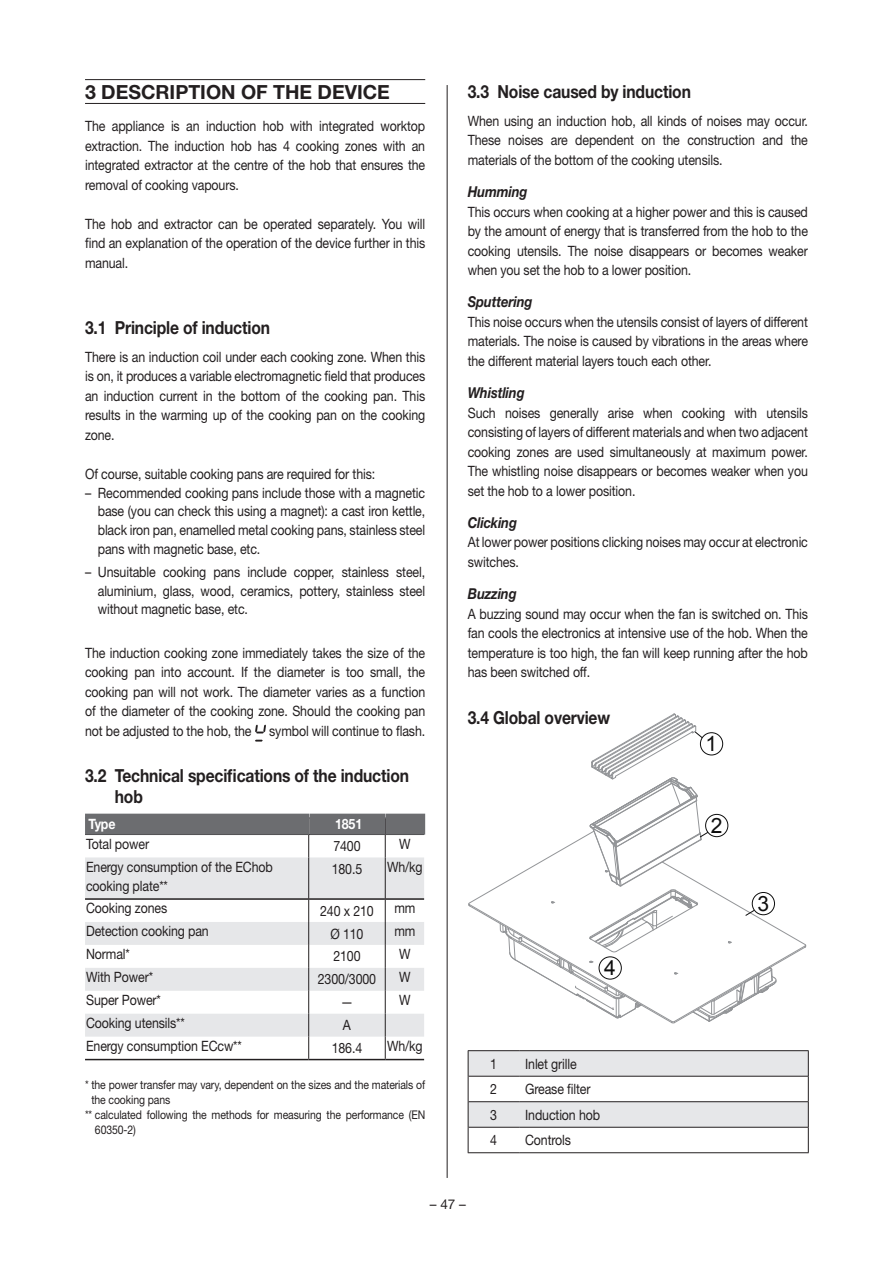
<style>
.page{position:relative;width:893px;height:1263px;background:#fff}
.page>*{position:absolute;margin:0;border:0;box-sizing:border-box;transform-origin:0 0}
.t1{font:21px "Arial";color:#0e0e0e}
.t2{font:700 19.5px "Helvetica Neue LT Std";color:#231f20}
.t3{font:700 18px/21px "Helvetica Neue LT Std";letter-spacing:-.01em;color:#231f20;scale:.87 1}
.t4{font:italic 700 15px "Helvetica Neue";letter-spacing:-.01em;color:#231f20;scale:.87 1}
.t5{font:14.25px/19.5px "Helvetica Neue LT Std";letter-spacing:-.01em;color:#231f20;text-align:justify;scale:.87 1}
.t6{font:700 14.25px "Helvetica Neue LT Std";letter-spacing:-.01em;color:#fff;scale:.87 1}
.t7{font:13.5px "Helvetica Neue LT Std";color:#231f20}
.t8{font:12px "Helvetica Neue LT Std";letter-spacing:-.01em;color:#231f20;scale:.87 1}
</style>
<div class="page">
<hr style="left:447px;top:85px;width:1px;height:1093px;background:#231f20">
<hr style="left:85px;top:79px;width:340px;height:1px;background:#231f20">
<hr style="left:85px;top:103px;width:340px;height:1px;background:#231f20">
<svg style="left:255px;top:724px;width:11px;height:9px"></svg>
<svg style="left:85px;top:835px;width:339px;height:224px"></svg>
<svg style="left:85px;top:857px;width:339px;height:180px;fill:#e6e7e9"></svg>
<hr style="left:85px;top:898px;width:223px;height:2px;background:#231f20">
<hr style="left:309px;top:898px;width:76px;height:2px;background:#231f20">
<hr style="left:386px;top:898px;width:38px;height:2px;background:#231f20">
<hr style="left:85px;top:1059px;width:224px;height:1px;background:#231f20">
<hr style="left:385px;top:1059px;width:39px;height:1px;background:#231f20">
<hr style="left:309px;top:1059px;width:76px;height:1px;background:#231f20">
<svg style="left:308px;top:835px;width:1px;height:22px"></svg>
<svg style="left:384px;top:835px;width:2px;height:22px"></svg>
<hr style="left:308px;top:857px;width:1px;height:42px;background:#231f20">
<hr style="left:385px;top:857px;width:1px;height:42px;background:#231f20">
<svg style="left:308px;top:899px;width:1px;height:160px"></svg>
<svg style="left:385px;top:899px;width:1px;height:160px"></svg>
<div style="left:85px;top:814px;width:224px;height:21px;background:#6c6d70"></div>
<div style="left:309px;top:814px;width:77px;height:21px;background:#6c6d70"></div>
<div style="left:386px;top:814px;width:39px;height:21px;background:#6c6d70"></div>
<svg style="left:468px;top:713px;width:338px;height:310px"></svg>
<div style="left:706px;top:814px;width:22px;height:23px;background:#fff;border-radius:50%"></div>
<div style="left:705px;top:814px;width:23px;height:23px;border:1px solid #0e0e0e;border-radius:50%"></div>
<div style="left:599px;top:957px;width:22px;height:22px;background:#fff;border-radius:50%"></div>
<div style="left:599px;top:956px;width:23px;height:23px;border:1px solid #0e0e0e;border-radius:50%"></div>
<div style="left:752px;top:892px;width:22px;height:23px;background:#fff;border-radius:50%"></div>
<div style="left:752px;top:892px;width:23px;height:23px;border:1px solid #0e0e0e;border-radius:50%"></div>
<hr style="left:468px;top:1050px;width:51px;height:1px;background:#231f20">
<hr style="left:519px;top:1050px;width:290px;height:1px;background:#231f20">
<svg style="left:468px;top:1051px;width:341px;height:102px"></svg>
<h2 class="t2" style="left:85px;top:80px;width:306px">3 DESCRIPTION OF THE DEVICE</h2>
<p class="t5" style="left:85px;top:116px;width:392px">The appliance is an induction hob with integrated worktop extraction. The induction hob has 4 cooking zones with an integrated extractor at the centre of the hob that ensures the removal of cooking vapours.</p>
<p class="t5" style="left:85px;top:214px;width:393px">The hob and extractor can be operated separately. You will find an explanation of the operation of the device further in this manual.</p>
<p class="t3" style="left:85px;top:316px;width:214px">3.1 Principle of induction</p>
<p class="t5" style="left:85px;top:347px;width:393px">There is an induction coil under each cooking zone. When this is on, it produces a variable electromagnetic field that produces an induction current in the bottom of the cooking pan. This results in the warming up of the cooking pan on the cooking zone.</p>
<p class="t5" style="left:85px;top:464px;width:335px">Of course, suitable cooking pans are required for this:</p>
<p class="t5" style="left:98px;top:483px;width:378px;line-height:18.8px;text-indent:-13px">– Recommended cooking pans include those with a magnetic base (you can check this using a magnet): a cast iron kettle, black iron pan, enamelled metal cooking pans, stainless steel pans with magnetic base, etc.</p>
<p class="t5" style="left:98px;top:562px;width:378px;line-height:18.8px;text-indent:-13px">– Unsuitable cooking pans include copper, stainless steel, aluminium, glass, wood, ceramics, pottery, stainless steel without magnetic base, etc.</p>
<p class="t5" style="left:85px;top:642px;width:393px">The induction cooking zone immediately takes the size of the cooking pan into account. If the diameter is too small, the cooking pan will not work. The diameter varies as a function of the diameter of the cooking zone. Should the cooking pan not be adjusted to the hob, the symbol will continue to flash.</p>
<p class="t3" style="left:115px;top:765px;width:340px;text-indent:-30px">3.2 Technical specifications of the induction hob</p>
<p class="t6" style="left:88px;top:815px;width:33px">Type</p>
<p class="t6" style="left:335px;top:815px;width:33px">1851</p>
<p class="t5" style="left:86px;top:834px;width:74px">Total power</p>
<p class="t5" style="left:333px;top:836px;width:33px">7400</p>
<p class="t5" style="left:399px;top:834px;width:15px">W</p>
<p class="t5" style="left:86px;top:857px;width:216px">Energy consumption of the EChob cooking plate**</p>
<p class="t5" style="left:332px;top:859px;width:37px">180.5</p>
<p class="t5" style="left:387px;top:857px;width:42px">Wh/kg</p>
<p class="t5" style="left:86px;top:898px;width:95px">Cooking zones</p>
<p class="t5" style="left:320px;top:900px;width:63px">240 x 210</p>
<p class="t5" style="left:394px;top:898px;width:26px">mm</p>
<p class="t5" style="left:86px;top:921px;width:143px">Detection cooking pan</p>
<p class="t5" style="left:330px;top:923px;width:39px">Ø 110</p>
<p class="t5" style="left:394px;top:921px;width:26px">mm</p>
<p class="t5" style="left:86px;top:944px;width:52px">Normal*</p>
<p class="t5" style="left:333px;top:946px;width:33px">2100</p>
<p class="t5" style="left:399px;top:944px;width:15px">W</p>
<p class="t5" style="left:86px;top:967px;width:78px">With Power*</p>
<p class="t5" style="left:318px;top:969px;width:68px">2300/3000</p>
<p class="t5" style="left:399px;top:967px;width:15px">W</p>
<p class="t5" style="left:86px;top:990px;width:88px">Super Power*</p>
<p class="t5" style="left:341px;top:992px;width:16px">—</p>
<p class="t5" style="left:399px;top:990px;width:15px">W</p>
<p class="t5" style="left:86px;top:1013px;width:115px">Cooking utensils**</p>
<p class="t5" style="left:343px;top:1015px;width:11px">A</p>
<p class="t5" style="left:86px;top:1036px;width:181px">Energy consumption ECcw**</p>
<p class="t5" style="left:332px;top:1038px;width:37px">186.4</p>
<p class="t5" style="left:387px;top:1036px;width:42px">Wh/kg</p>
<p class="t8" style="left:85px;top:1077px;width:392px">* the power transfer may vary, dependent on the sizes and the materials of</p>
<p class="t8" style="left:91px;top:1092px;width:92px">the cooking pans</p>
<p class="t8" style="left:85px;top:1107px;width:393px">** calculated following the methods for measuring the performance (EN</p>
<p class="t8" style="left:95px;top:1122px;width:48px">60350-2)</p>
<p class="t3" style="left:468px;top:81px;width:258px">3.3 Noise caused by induction</p>
<p class="t5" style="left:468px;top:111px;width:393px">When using an induction hob, all kinds of noises may occur.<br>These noises are dependent on the construction and the materials of the bottom of the cooking utensils.</p>
<p class="t4" style="left:468px;top:183px;width:70px">Humming</p>
<p class="t5" style="left:468px;top:202px;width:393px">This occurs when cooking at a higher power and this is caused by the amount of energy that is transferred from the hob to the cooking utensils. The noise disappears or becomes weaker when you set the hob to a lower position.</p>
<p class="t4" style="left:468px;top:293px;width:76px">Sputtering</p>
<p class="t5" style="left:468px;top:312px;width:393px">This noise occurs when the utensils consist of layers of different materials. The noise is caused by vibrations in the areas where the different material layers touch each other.</p>
<p class="t4" style="left:468px;top:384px;width:67px">Whistling</p>
<p class="t5" style="left:468px;top:403px;width:392px">Such noises generally arise when cooking with utensils consisting of layers of different materials and when two adjacent cooking zones are used simultaneously at maximum power.<br>The whistling noise disappears or becomes weaker when you set the hob to a lower position.</p>
<p class="t4" style="left:468px;top:513px;width:58px">Clicking</p>
<p class="t5" style="left:468px;top:532px;width:392px">At lower power positions clicking noises may occur at electronic switches.</p>
<p class="t4" style="left:468px;top:585px;width:58px">Buzzing</p>
<p class="t5" style="left:468px;top:604px;width:393px">A buzzing sound may occur when the fan is switched on. This fan cools the electronics at intensive use of the hob. When the temperature is too high, the fan will keep running after the hob has been switched off.</p>
<p class="t3" style="left:468px;top:706px;width:165px">3.4 Global overview</p>
<h1 class="t1" style="left:706px;top:730px;width:13px">1</h1>
<h1 class="t1" style="left:604px;top:954px;width:13px">4</h1>
<p class="t5" style="left:490px;top:1053px;width:9px">1</p>
<p class="t5" style="left:525px;top:1053px;width:61px">Inlet grille</p>
<p class="t5" style="left:490px;top:1079px;width:9px">2</p>
<p class="t5" style="left:525px;top:1079px;width:77px">Grease filter</p>
<p class="t5" style="left:490px;top:1104px;width:9px">3</p>
<p class="t5" style="left:525px;top:1104px;width:88px">Induction hob</p>
<p class="t5" style="left:490px;top:1130px;width:9px">4</p>
<p class="t5" style="left:525px;top:1130px;width:54px">Controls</p>
<h1 class="t1" style="left:711px;top:812px;width:13px">2</h1>
<h1 class="t1" style="left:757px;top:890px;width:13px">3</h1>
<p class="t7" style="left:430px;top:1196px;width:38px">– 47 –</p>
</div>
